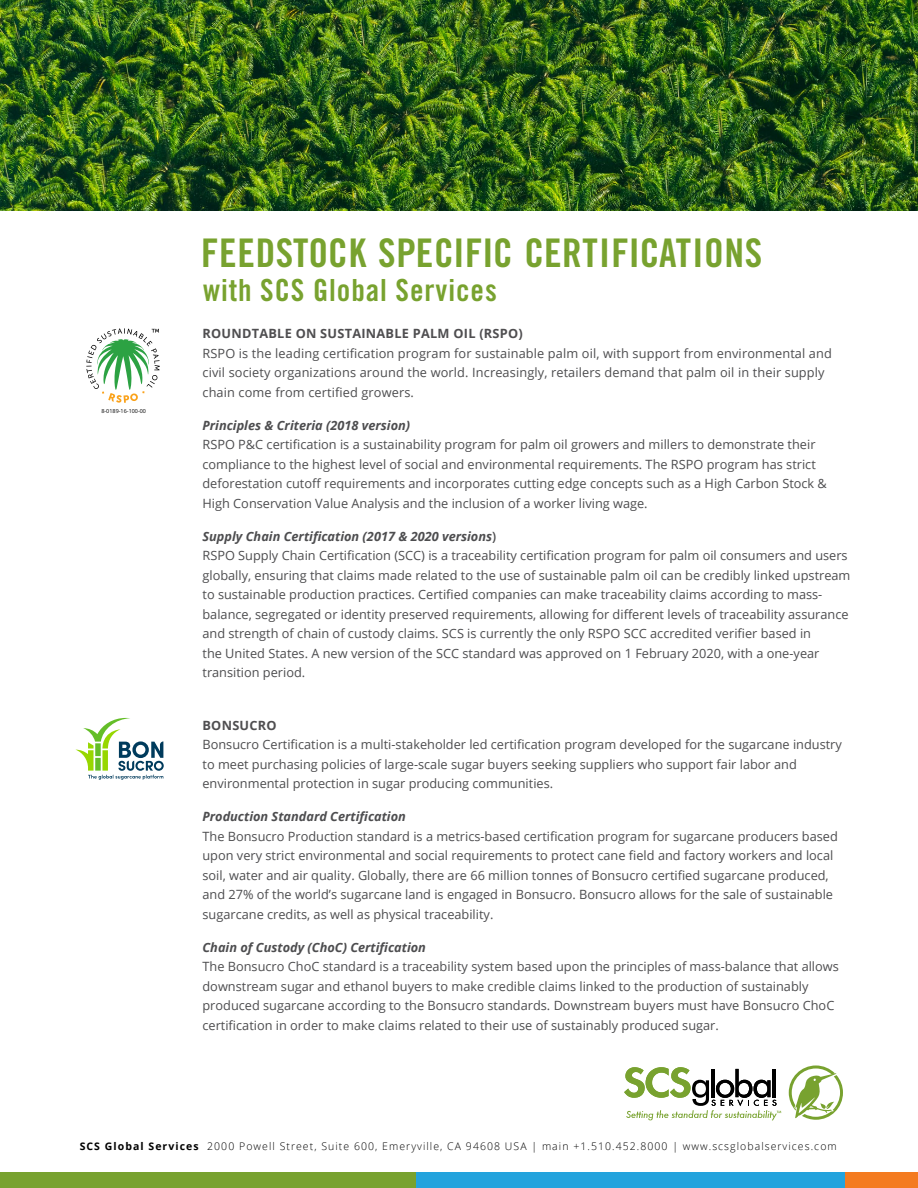
<style>
.page{position:relative;width:918px;height:1188px;background:#fff}
.page>*{position:absolute;margin:0;border:0;box-sizing:border-box;transform-origin:0 0}
.t1{font:39.45px "Trade Gothic LT Std Bd Cn 20";letter-spacing:.015em;color:#78a22f}
.t2{font:30.45px "Trade Gothic LT Std Bd Cn 20";letter-spacing:.03em;color:#78a22f}
.t3{font:12.75px/19.5px "Open Sans";color:#4d4d4f}
.t4{font:italic 700 12.75px "Open Sans";color:#4d4d4f}
.t5{font:700 12.75px "Open Sans";letter-spacing:.02em;color:#4f4e50}
.t6{font:300 10.5px "Open Sans";letter-spacing:.1em;color:#000}
.t7{font:5.55px "Open Sans";color:#000}
.s1{font-weight:700;font-style:italic}
.s2{font-weight:600}
.s3{font-weight:700}
</style>
<div class="page">
<img style="left:0;top:0;width:918px;height:211px">
<svg style="left:75px;top:718px;width:89px;height:62px"></svg>
<svg style="left:86px;top:328px;width:74px;height:75px"></svg>
<div style="left:843px;top:1173px;width:75px;height:15px;background:#f47b20"></div>
<div style="left:0;top:1173px;width:417px;height:15px;background:#78a22f"></div>
<div style="left:416px;top:1173px;width:429px;height:15px;background:#23a3dd"></div>
<svg style="left:624px;top:1067px;width:157px;height:53px"></svg>
<svg style="left:789px;top:1065px;width:54px;height:55px"></svg>
<p class="t7" style="left:101px;top:407px;width:46px">8-0189-16-100-00</p>
<h1 class="t1" style="left:201px;top:229px;width:563px">FEEDSTOCK SPECIFIC CERTIFICATIONS</h1>
<h2 class="t2" style="left:203px;top:272px;width:295px">with SCS Global Services</h2>
<p class="t5" style="left:202px;top:325px;width:322px">ROUNDTABLE ON SUSTAINABLE PALM OIL (RSPO)</p>
<p class="t3" style="left:202px;top:343px;width:631px">RSPO is the leading certification program for sustainable palm oil, with support from environmental and civil society organizations around the world. Increasingly, retailers demand that palm oil in their supply chain come from certified growers.</p>
<p class="t4" style="left:202px;top:416px;width:209px">Principles &amp; Criteria (2018 version)</p>
<p class="t3" style="left:202px;top:435px;width:626px">RSPO P&amp;C certification is a sustainability program for palm oil growers and millers to demonstrate their compliance to the highest level of social and environmental requirements. The RSPO program has strict deforestation cutoff requirements and incorporates cutting edge concepts such as a High Carbon Stock &amp; High Conservation Value Analysis and the inclusion of a worker living wage.</p>
<p class="t3" style="left:202px;top:526px;width:650px"><span class="s1">Supply Chain Certification (2017 &amp; 2020 versions</span><span class="s2">)<br></span>RSPO Supply Chain Certification (SCC) is a traceability certification program for palm oil consumers and users globally, ensuring that claims made related to the use of sustainable palm oil can be credibly linked upstream to sustainable production practices. Certified companies can make traceability claims according to mass&shy;balance, segregated or identity preserved requirements, allowing for different levels of traceability assurance and strength of chain of custody claims. SCS is currently the only RSPO SCC accredited verifier based in<br>the United States. A new version of the SCC standard was approved on 1 February 2020, with a one-year transition period.</p>
<p class="t5" style="left:202px;top:716px;width:76px">BONSUCRO</p>
<p class="t3" style="left:202px;top:734px;width:641px">Bonsucro Certification is a multi-stakeholder led certification program developed for the sugarcane industry to meet purchasing policies of large-scale sugar buyers seeking suppliers who support fair labor and environmental protection in sugar producing communities.</p>
<p class="t4" style="left:202px;top:808px;width:205px">Production Standard Certification</p>
<p class="t3" style="left:202px;top:826px;width:637px">The Bonsucro Production standard is a metrics-based certification program for sugarcane producers based upon very strict environmental and social requirements to protect cane field and factory workers and local soil, water and air quality. Globally, there are 66 million tonnes of Bonsucro certified sugarcane produced, and 27% of the world’s sugarcane land is engaged in Bonsucro. Bonsucro allows for the sale of sustainable sugarcane credits, as well as physical traceability.</p>
<p class="t4" style="left:202px;top:938px;width:225px">Chain of Custody (ChoC) Certification</p>
<p class="t3" style="left:202px;top:956px;width:638px">The Bonsucro ChoC standard is a traceability system based upon the principles of mass-balance that allows downstream sugar and ethanol buyers to make credible claims linked to the production of sustainably produced sugarcane according to the Bonsucro standards. Downstream buyers must have Bonsucro ChoC certification in order to make claims related to their use of sustainably produced sugar.</p>
<p class="t6" style="left:80px;top:1139px;width:759px"><span class="s3">SCS Global Services</span> 2000 Powell Street, Suite 600, Emeryville, CA 94608 USA | main +1.510.452.8000 | www.scsglobalservices.com</p>
</div>
